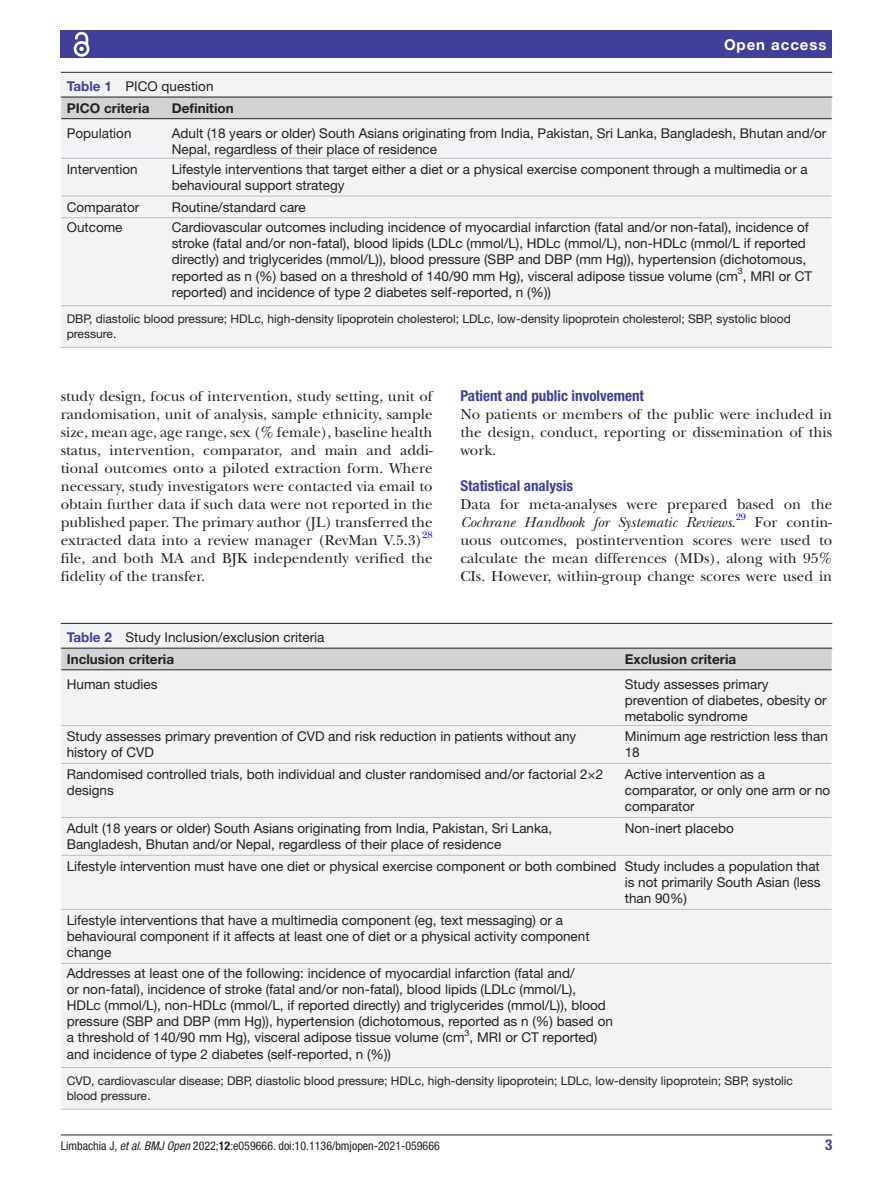
<style>
.page{position:relative;width:893px;height:1191px;background:#fff}
.page>*{position:absolute;margin:0;border:0;box-sizing:border-box;transform-origin:0 0}
.t1{font:15px/18px "New Baskerville";color:#231f20;text-align:justify}
.t2{font:700 condensed 15px "Helvetica Neue LT Std";color:#414099}
.t3{font:700 15px "Helvetica Neue LT Std";letter-spacing:.065em;color:#fff}
.t4{font:13.5px/16.2px "Helvetica Neue LT Std";color:#231f20}
.t5{font:700 13.5px "Helvetica Neue LT Std";color:#231f20}
.t6{font:12px/15px "Helvetica Neue LT Std";color:#231f20}
.t7{font:condensed 12px "Helvetica Neue LT Std";color:#231f20}
.t8{font:9.9px "New Baskerville";color:#00f}
.s1{font-weight:700;color:#414099}
.s2{font-weight:700}
.s3{font-style:italic}
</style>
<div class="page">
<hr style="left:61px;top:1134px;width:771px;height:1px;background:#231f20">
<div style="left:61px;top:31px;width:771px;height:27px;background:#414099"></div>
<svg style="left:73px;top:31px;width:17px;height:26px"></svg>
<div style="left:61px;top:73px;width:771px;height:274px;background:#f2f3f4"></div>
<hr style="left:61px;top:72px;width:771px;height:1px;background:#231f20">
<hr style="left:61px;top:158px;width:105px;height:1px;background:#bcbdc0">
<hr style="left:166px;top:158px;width:666px;height:1px;background:#bcbdc0">
<hr style="left:61px;top:196px;width:105px;height:1px;background:#bcbdc0">
<hr style="left:166px;top:196px;width:666px;height:1px;background:#bcbdc0">
<hr style="left:61px;top:217px;width:105px;height:1px;background:#bcbdc0">
<hr style="left:166px;top:217px;width:666px;height:1px;background:#bcbdc0">
<hr style="left:166px;top:305px;width:666px;height:1px;background:#bcbdc0">
<hr style="left:61px;top:305px;width:105px;height:1px;background:#bcbdc0">
<hr style="left:61px;top:347px;width:105px;height:1px;background:#bcbdc0">
<hr style="left:166px;top:347px;width:666px;height:1px;background:#bcbdc0">
<svg style="left:60px;top:97px;width:773px;height:22px;background:#c6c7c9"></svg>
<div style="left:61px;top:624px;width:771px;height:485px;background:#f2f3f4"></div>
<hr style="left:61px;top:623px;width:771px;height:1px;background:#231f20">
<hr style="left:61px;top:725px;width:558px;height:1px;background:#bcbdc0">
<hr style="left:619px;top:725px;width:213px;height:1px;background:#bcbdc0">
<hr style="left:61px;top:763px;width:558px;height:1px;background:#bcbdc0">
<hr style="left:619px;top:763px;width:213px;height:1px;background:#bcbdc0">
<hr style="left:61px;top:817px;width:558px;height:1px;background:#bcbdc0">
<hr style="left:619px;top:817px;width:213px;height:1px;background:#bcbdc0">
<hr style="left:61px;top:855px;width:558px;height:1px;background:#bcbdc0">
<hr style="left:619px;top:855px;width:213px;height:1px;background:#bcbdc0">
<hr style="left:61px;top:909px;width:558px;height:1px;background:#bcbdc0">
<hr style="left:619px;top:909px;width:213px;height:1px;background:#bcbdc0">
<hr style="left:61px;top:963px;width:558px;height:1px;background:#bcbdc0">
<hr style="left:619px;top:963px;width:213px;height:1px;background:#bcbdc0">
<hr style="left:619px;top:1067px;width:213px;height:1px;background:#bcbdc0">
<hr style="left:61px;top:1067px;width:558px;height:1px;background:#bcbdc0">
<hr style="left:61px;top:1109px;width:558px;height:1px;background:#bcbdc0">
<hr style="left:619px;top:1109px;width:213px;height:1px;background:#bcbdc0">
<svg style="left:60px;top:648px;width:773px;height:22px;background:#c6c7c9"></svg>
<p class="t4" style="left:67px;top:75px;width:148px;line-height:22px"><span class="s1">Table 1</span> PICO question<br><span class="s2">PICO criteria</span></p>
<p class="t5" style="left:172px;top:99px;width:63px">Definition</p>
<p class="t3" style="left:724px;top:35px;width:104px">Open access</p>
<p class="t4" style="left:67px;top:124px;width:66px">Population</p>
<p class="t4" style="left:172px;top:124px;width:656px">Adult (18 years or older) South Asians originating from India, Pakistan, Sri Lanka, Bangladesh, Bhutan and/or<br>Nepal, regardless of their place of residence</p>
<p class="t4" style="left:67px;top:161px;width:73px">Intervention</p>
<p class="t4" style="left:172px;top:161px;width:638px">Lifestyle interventions that target either a diet or a physical exercise component through a multimedia or a behavioural support strategy</p>
<p class="t4" style="left:67px;top:199px;width:74px">Comparator</p>
<p class="t4" style="left:172px;top:199px;width:136px">Routine/standard care</p>
<p class="t4" style="left:67px;top:219px;width:57px">Outcome</p>
<p class="t4" style="left:172px;top:219px;width:642px">Cardiovascular outcomes including incidence of myocardial infarction (fatal and/or non-fatal), incidence of stroke (fatal and/or non-fatal), blood lipids (LDLc (mmol/L), HDLc (mmol/L), non-HDLc (mmol/L if reported directly) and triglycerides (mmol/L)), blood pressure (SBP and DBP (mm Hg)), hypertension (dichotomous, reported as n (%) based on a threshold of 140/90 mm Hg), visceral adipose tissue volume (cm<sup>3</sup>, MRI or CT reported) and incidence of type 2 diabetes self-reported, n (%))</p>
<p class="t6" style="left:67px;top:311px;width:726px">DBP, diastolic blood pressure; HDLc, high-density lipoprotein cholesterol; LDLc, low-density lipoprotein cholesterol; SBP, systolic blood pressure.</p>
<p class="t1" style="left:61px;top:387px;width:373px">study design, focus of intervention, study setting, unit of randomisation, unit of analysis, sample ethnicity, sample size, mean age, age range, sex (% female), baseline health status, intervention, comparator, and main and addi&shy;tional outcomes onto a piloted extraction form. Where necessary, study investigators were contacted via email to obtain further data if such data were not reported in the published paper. The primary author (JL) transferred the extracted data into a review manager (RevMan V.5.3)</p>
<p class="t8" style="left:422px;top:529px;width:12px">28</p>
<p class="t1" style="left:61px;top:549px;width:373px">file, and both MA and BJK independently verified the fidelity of the transfer.</p>
<p class="t4" style="left:67px;top:626px;width:259px;line-height:22px"><span class="s1">Table 2</span> Study Inclusion/exclusion criteria<br><span class="s2">Inclusion criteria</span></p>
<p class="t2" style="left:460px;top:387px;width:185px">Patient and public involvement</p>
<p class="t1" style="left:460px;top:405px;width:373px">No patients or members of the public were included in the design, conduct, reporting or dissemination of this work.</p>
<p class="t2" style="left:460px;top:476px;width:114px">Statistical analysis</p>
<p class="t1" style="left:460px;top:495px;width:373px">Data for meta-analyses were prepared based on the<br><span class="s3">Cochrane Handbook for Systematic Reviews</span>.</p>
<p class="t8" style="left:736px;top:511px;width:12px">29</p>
<p class="t1" style="left:460px;top:513px;width:373px;text-indent:295px">For contin&shy;uous outcomes, postintervention scores were used to calculate the mean differences (MDs), along with 95% CIs. However, within-group change scores were used in</p>
<p class="t5" style="left:625px;top:650px;width:113px">Exclusion criteria</p>
<p class="t4" style="left:67px;top:675px;width:92px">Human studies</p>
<p class="t4" style="left:625px;top:675px;width:203px">Study assesses primary prevention of diabetes, obesity or metabolic syndrome</p>
<p class="t4" style="left:67px;top:728px;width:511px">Study assesses primary prevention of CVD and risk reduction in patients without any history of CVD</p>
<p class="t4" style="left:625px;top:728px;width:205px">Minimum age restriction less than<br>18</p>
<p class="t4" style="left:67px;top:766px;width:538px">Randomised controlled trials, both individual and cluster randomised and/or factorial 2×2 designs</p>
<p class="t4" style="left:625px;top:766px;width:207px">Active intervention as a comparator, or only one arm or no comparator</p>
<p class="t4" style="left:67px;top:820px;width:487px">Adult (18 years or older) South Asians originating from India, Pakistan, Sri Lanka,<br>Bangladesh, Bhutan and/or Nepal, regardless of their place of residence</p>
<p class="t4" style="left:625px;top:820px;width:111px">Non-inert placebo</p>
<p class="t4" style="left:625px;top:858px;width:197px;text-align:justify;text-indent:-558px">Lifestyle intervention must have one diet or physical exercise component or both combined Study includes a population that is not primarily South Asian (less than 90%)</p>
<p class="t4" style="left:67px;top:912px;width:524px">Lifestyle interventions that have a multimedia component (eg, text messaging) or a behavioural component if it affects at least one of diet or a physical activity component change</p>
<p class="t4" style="left:67px;top:964px;width:548px">Addresses at least one of the following: incidence of myocardial infarction (fatal and/<br>or non-fatal), incidence of stroke (fatal and/or non-fatal), blood lipids (LDLc (mmol/L), HDLc (mmol/L), non-HDLc (mmol/L, if reported directly) and triglycerides (mmol/L)), blood pressure (SBP and DBP (mm Hg)), hypertension (dichotomous, reported as n (%) based on a threshold of 140/90 mm Hg), visceral adipose tissue volume (cm<sup>3</sup>, MRI or CT reported) and incidence of type 2 diabetes (self-reported, n (%))</p>
<p class="t6" style="left:67px;top:1073px;width:728px">CVD, cardiovascular disease; DBP, diastolic blood pressure; HDLc, high-density lipoprotein; LDLc, low-density lipoprotein; SBP, systolic blood pressure.</p>
<p class="t7" style="left:61px;top:1138px;width:381px">Limbachia J, <span class="s3">et al</span>. <span class="s3">BMJ Open</span> 2022;<span class="s2">12</span>:e059666. doi:10.1136/bmjopen-2021-059666</p>
<p class="t2" style="left:825px;top:1135px;width:9px">3</p>
</div>
